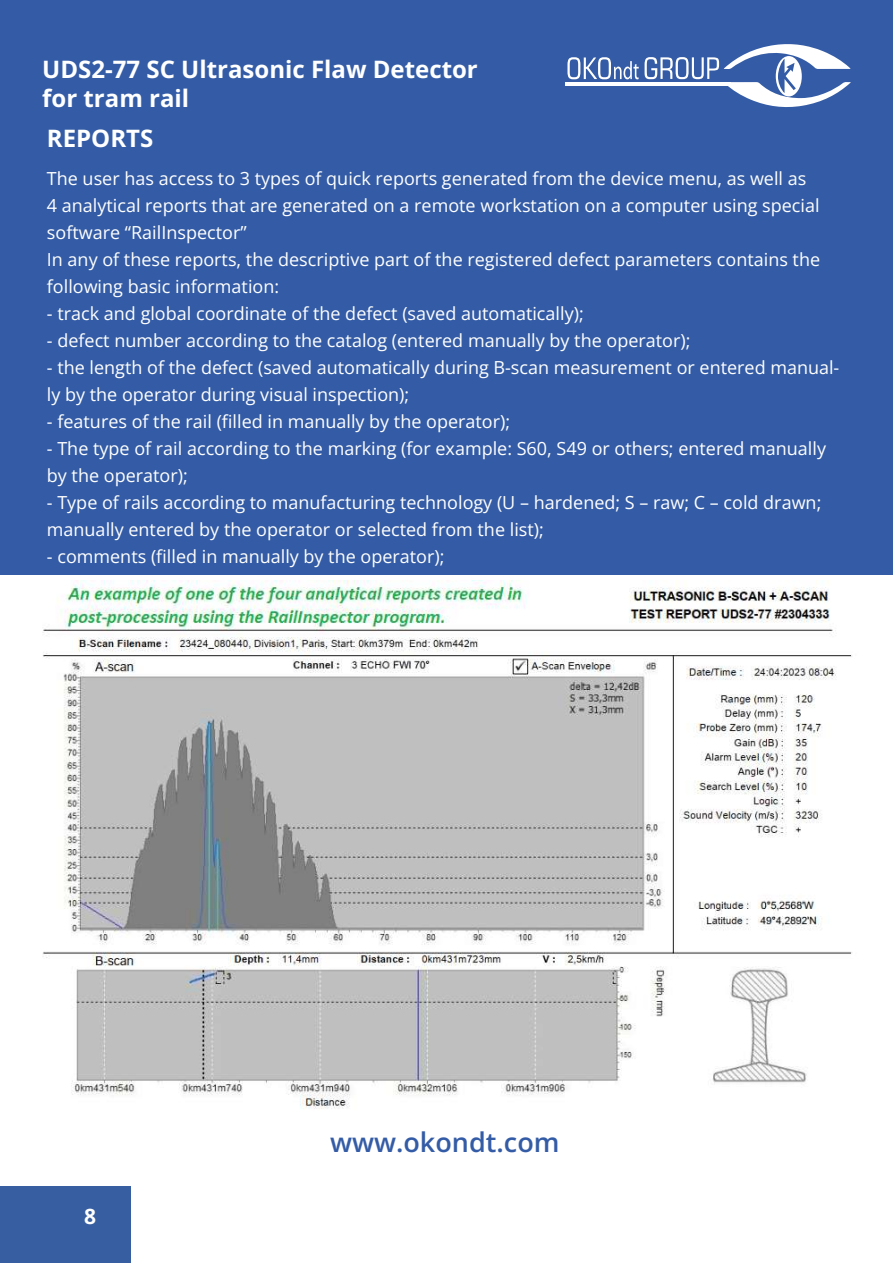
<style>
.page{position:relative;width:893px;height:1263px;background:#fff}
.page>*{position:absolute;margin:0;border:0;box-sizing:border-box;transform-origin:0 0}
.t1{font:600 27px "Open Sans";color:#345ca6}
.t2{font:700 24px/28.8px "Open Sans";color:#fff}
.t3{font:700 21px "Open Sans";color:#fff}
.t4{font:18px/27px "Open Sans";color:#fff}
</style>
<div class="page">
<div style="left:0;top:1186px;width:131px;height:77px;background:#375ea0"></div>
<img style="left:42px;top:580px;width:810px;height:529px">
<div style="left:0;top:0;width:893px;height:574px;background:#345ca6"></div>
<hr style="left:566px;top:82px;width:165px;height:4px;background:#fff">
<svg style="left:645px;top:44px;width:206px;height:63px"></svg>
<svg style="left:567px;top:57px;width:72px;height:22px"></svg>
<h2 class="t2" style="left:42px;top:55px;width:437px">UDS2-77 SC Ultrasonic Flaw Detector for tram rail</h2>
<h2 class="t2" style="left:47px;top:123px;width:108px">REPORTS</h2>
<p class="t4" style="left:47px;top:164px;width:775px">The user has access to 3 types of quick reports generated from the device menu, as well as 4 analytical reports that are generated on a remote workstation on a computer using special software “RailInspector”<br>In any of these reports, the descriptive part of the registered defect parameters contains the following basic information:</p>
<p class="t4" style="left:47px;top:299px;width:538px">- track and global coordinate of the defect (saved automatically);</p>
<p class="t4" style="left:47px;top:326px;width:645px">- defect number according to the catalog (entered manually by the operator);</p>
<p class="t4" style="left:47px;top:353px;width:794px">- the length of the defect (saved automatically during B-scan measurement or entered manual&shy;ly by the operator during visual inspection);</p>
<p class="t4" style="left:47px;top:407px;width:465px">- features of the rail (filled in manually by the operator);</p>
<p class="t4" style="left:47px;top:434px;width:781px">- The type of rail according to the marking (for example: S60, S49 or others; entered manually by the operator);</p>
<p class="t4" style="left:47px;top:488px;width:776px">- Type of rails according to manufacturing technology (U – hardened; S – raw; C – cold drawn; manually entered by the operator or selected from the list);</p>
<p class="t4" style="left:47px;top:542px;width:399px">- comments (filled in manually by the operator);</p>
<p class="t3" style="left:84px;top:1202px;width:14px">8</p>
<h1 class="t1" style="left:330px;top:1124px;width:231px">www.okondt.com</h1>
</div>
